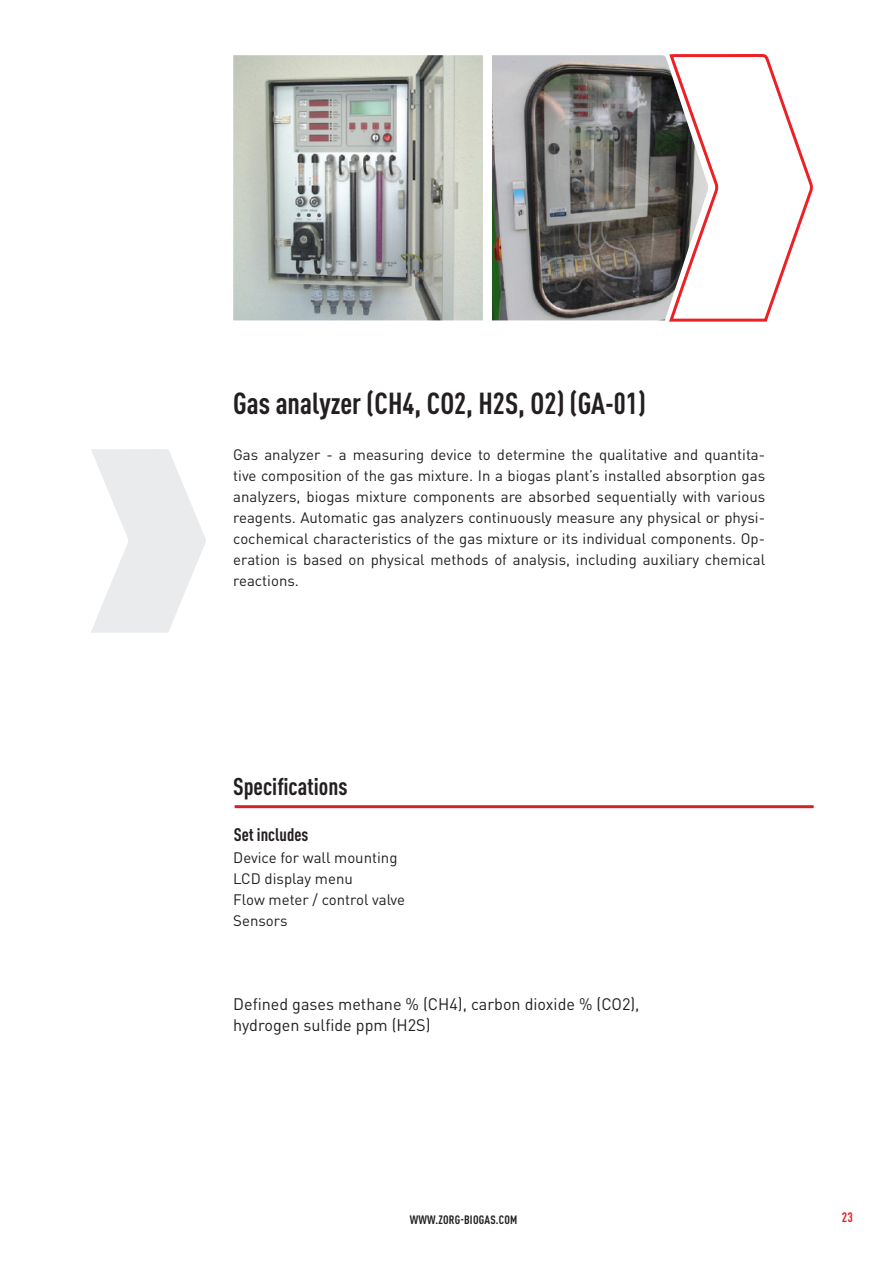
<style>
.page{position:relative;width:893px;height:1263px;background:#fff}
.page>*{position:absolute;margin:0;border:0;box-sizing:border-box;transform-origin:0 0}
.H_big{font:700 condensed 30px "DIN Pro";color:#231f20}
.H_big-2{font:700 condensed 24px "DIN Pro";color:#231f20}
.Тех_хар{font:700 condensed 18px "DIN Pro";color:#231f20}
.Main_text{font:16.5px/21px "DIN Pro";color:#231f20}
.Main_text-2{font:15px/21px "DIN Pro";color:#231f20;text-align:justify}
.t1{font:700 condensed 13.5px "DIN Pro";color:#ee1d23}
.t2{font:700 condensed 12px "DIN Pro";letter-spacing:.02em;color:#231f20}
</style>
<div class="page">
<img style="left:233px;top:55px;width:434px;height:265px">
<svg style="left:667px;top:54px;width:146px;height:268px"></svg>
<svg style="left:91px;top:449px;width:115px;height:184px"></svg>
<hr style="left:235px;top:805px;width:579px;height:3px;background:#d1232a">
<p class="H_big" style="left:233px;top:381px;width:414px">Gas analyzer (CH4, CO2, H2S, О2) (GA-01)</p>
<p class="Main_text-2" style="left:233px;top:442px;width:533px">Gas analyzer - a measuring device to determine the qualitative and quantita&shy;tive composition of the gas mixture. In a biogas plant’s installed absorption gas analyzers, biogas mixture components are absorbed sequentially with various reagents. Automatic gas analyzers continuously measure any physical or physi&shy;cochemical characteristics of the gas mixture or its individual components. Op&shy;eration is based on physical methods of analysis, including auxiliary chemical reactions.</p>
<p class="H_big-2" style="left:233px;top:768px;width:116px">Specifications</p>
<p class="Тех_хар" style="left:234px;top:821px;width:76px">Set includes</p>
<p class="Main_text-2" style="left:233px;top:846px;width:166px">Device for wall mounting</p>
<p class="Main_text-2" style="left:233px;top:867px;width:121px">LCD display menu</p>
<p class="Main_text-2" style="left:233px;top:888px;width:173px">Flow meter / control valve</p>
<p class="Main_text-2" style="left:233px;top:909px;width:56px">Sensors</p>
<p class="Main_text" style="left:233px;top:992px;width:408px">Defined gases methane % (CH4), carbon dioxide % (CO2), hydrogen sulfide ppm (H2S)</p>
<p class="t2" style="left:410px;top:1210px;width:109px">WWW.ZORG-BIOGAS.COM</p>
<p class="t1" style="left:842px;top:1206px;width:12px">23</p>
</div>
